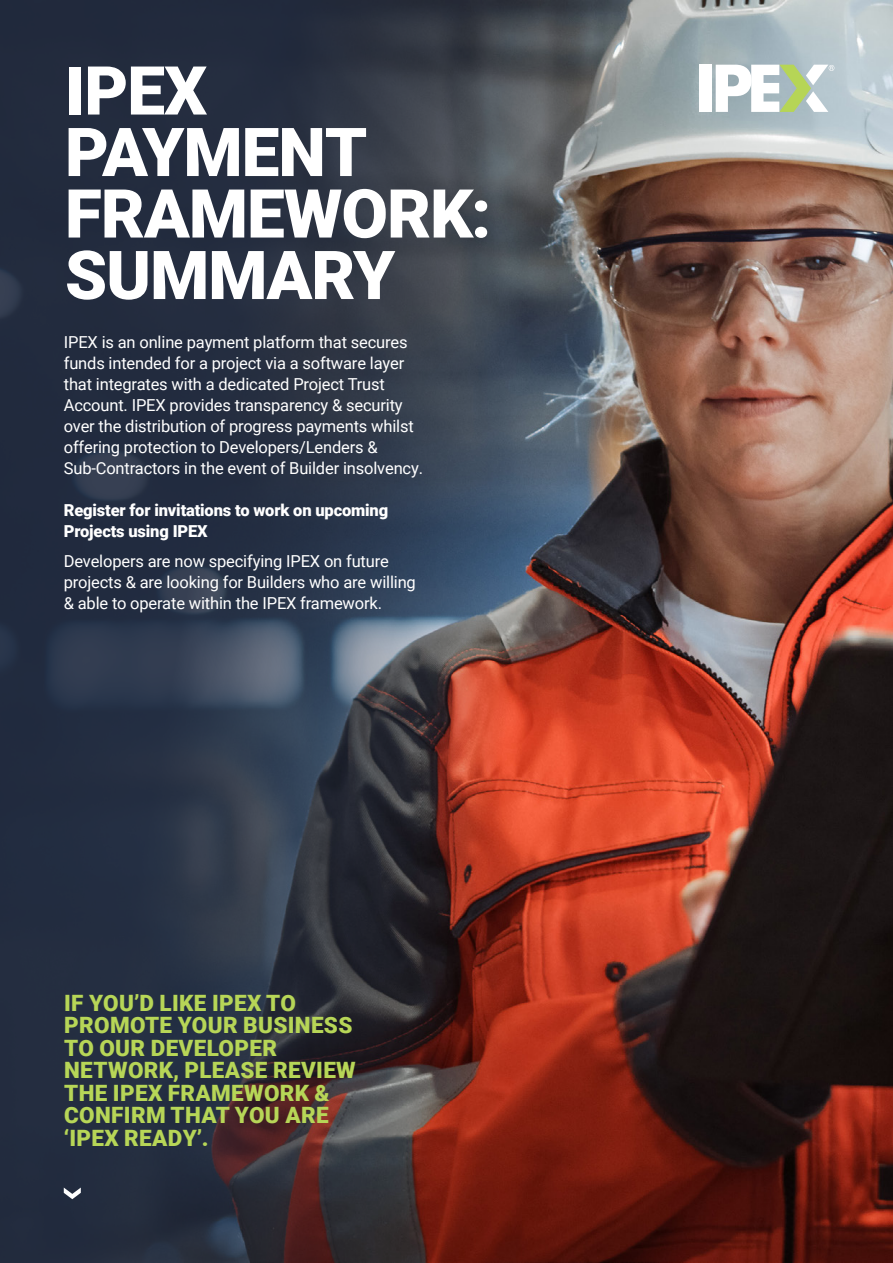
<style>
.page{position:relative;width:893px;height:1263px;background:#fff}
.page>*{position:absolute;margin:0;border:0;box-sizing:border-box;transform-origin:0 0}
.t1{font:900 67.5px/61.5px "Roboto";letter-spacing:-.015em;color:#fff}
.t2{font:900 22.5px/22.5px "Roboto";letter-spacing:.015em;color:#b7d657}
.t3{font:16.5px/21px "Roboto";letter-spacing:-.01em;color:#fff}
.t4{font:900 16.5px/21px "Roboto";letter-spacing:-.01em;color:#fff}
</style>
<div class="page">
<img style="left:842px;top:0;width:51px;height:1263px">
<img style="left:0;top:0;width:842px;height:1263px">
<div style="left:700px;top:65px;width:12px;height:47px;background:#fff"></div>
<svg style="left:716px;top:65px;width:118px;height:47px"></svg>
<svg style="left:64px;top:1187px;width:17px;height:12px"></svg>
<h1 class="t1" style="left:65px;top:57px;width:428px">IPEX<br>PAYMENT<br>FRAMEWORK:<br>SUMMARY</h1>
<p class="t3" style="left:64px;top:331px;width:361px">IPEX is an online payment platform that secures funds intended for a project via a software layer that integrates with a dedicated Project Trust Account. IPEX provides transparency &amp; security over the distribution of progress payments whilst offering protection to Developers/Lenders &amp; Sub-Contractors in the event of Builder insolvency.</p>
<p class="t4" style="left:64px;top:499px;width:326px">Register for invitations to work on upcoming<br>Projects using IPEX</p>
<p class="t3" style="left:64px;top:550px;width:354px">Developers are now specifying IPEX on future projects &amp; are looking for Builders who are willing &amp; able to operate within the IPEX framework.</p>
<h2 class="t2" style="left:64px;top:991px;width:294px">IF YOU’D LIKE IPEX TO<br>PROMOTE YOUR BUSINESS<br>TO OUR DEVELOPER<br>NETWORK, PLEASE REVIEW<br>THE IPEX FRAMEWORK &amp;<br>CONFIRM THAT YOU ARE ‘IPEX READY’.</h2>
</div>
